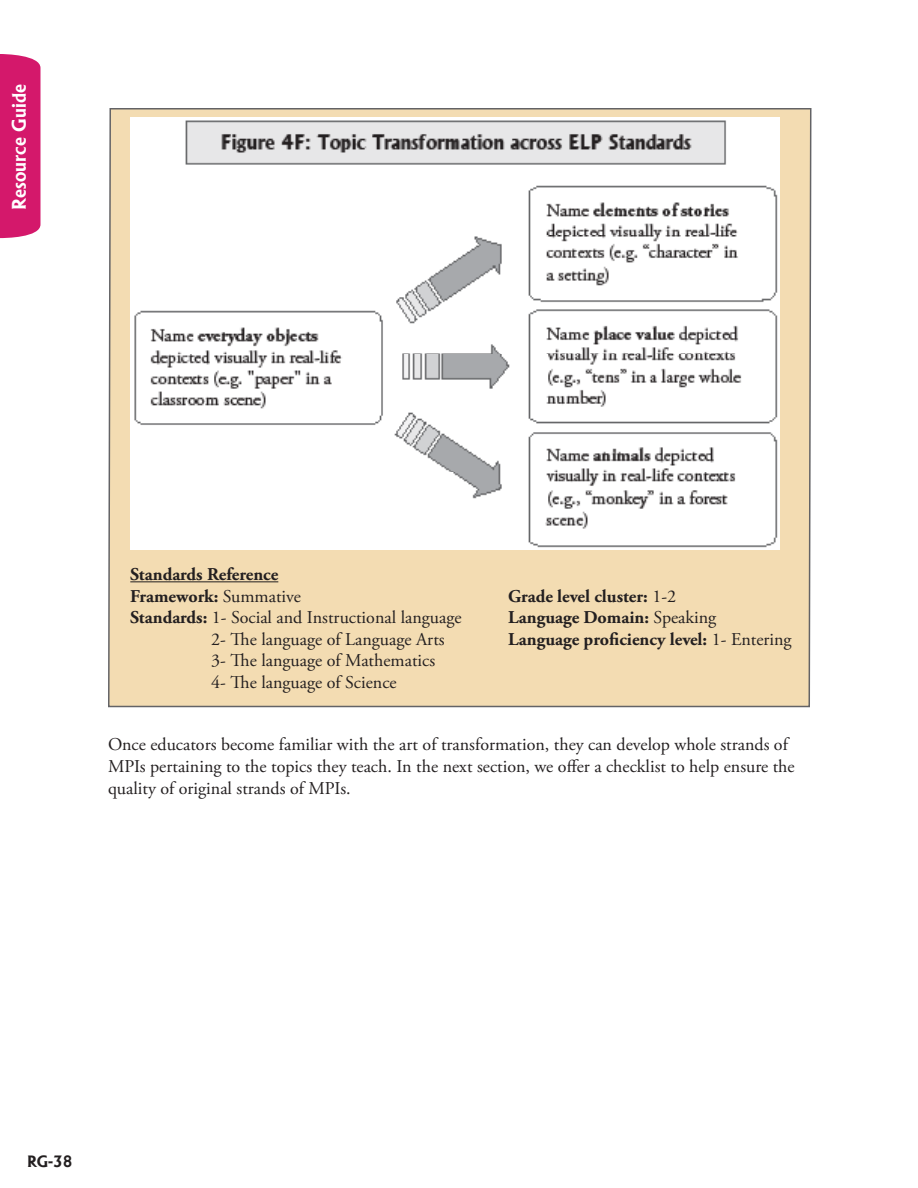
<style>
.page{position:relative;width:918px;height:1188px;background:#fff}
.page>*{position:absolute;margin:0;border:0;box-sizing:border-box;transform-origin:0 0}
.t1{font:18px/21.6px "Adobe Garamond Pro";color:#231f20}
.t2{font:700 18px "Adobe Garamond Pro";color:#231f20}
.t3{font:700 18px "Albertus";color:#fff}
.t4{font:700 15px "Albertus";color:#231f20}
.s1{font-weight:400}
.s2{font-weight:700}
</style>
<div class="page">
<div style="left:0;top:54px;width:40px;height:184px;background:#d4186b"></div>
<svg style="left:108px;top:108px;width:704px;height:600px"></svg>
<hr style="left:130px;top:581px;width:148px;height:1px;background:#231f20">
<p class="t3" style="left:8px;top:210px;width:127px;rotate:-90deg">Resource Guide</p>
<p class="t2" style="left:130px;top:564px;width:150px">Standards Reference</p>
<p class="t2" style="left:130px;top:585px;width:172px">Framework: <span class="s1">Summative</span></p>
<p class="t2" style="left:508px;top:585px;width:169px">Grade level cluster: <span class="s1">1-2</span></p>
<p class="t1" style="left:130px;top:607px;width:333px"><span class="s2">Standards:</span> 1- Social and Instructional language</p>
<p class="t2" style="left:508px;top:607px;width:210px">Language Domain: <span class="s1">Speaking</span></p>
<p class="t1" style="left:211px;top:629px;width:235px">2- The language of Language Arts</p>
<p class="t2" style="left:508px;top:629px;width:285px">Language proficiency level: <span class="s1">1- Entering</span></p>
<p class="t1" style="left:211px;top:651px;width:225px">3- The language of Mathematics</p>
<p class="t1" style="left:211px;top:672px;width:187px">4- The language of Science</p>
<p class="t1" style="left:108px;top:735px;width:688px">Once educators become familiar with the art of transformation, they can develop whole strands of<br>MPIs pertaining to the topics they teach. In the next section, we offer a checklist to help ensure the quality of original strands of MPIs.</p>
<p class="t4" style="left:27px;top:1152px;width:47px">RG-38</p>
</div>
